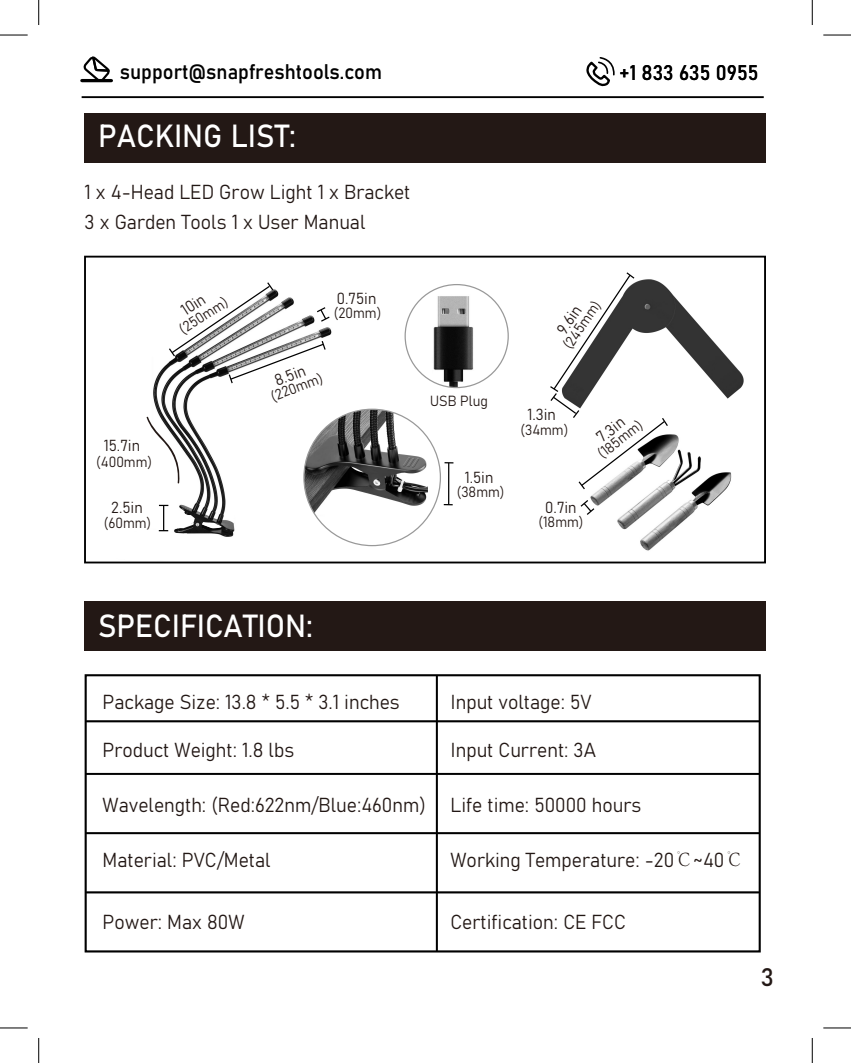
<style>
.page{position:relative;width:851px;height:1063px;background:#fff}
.page>*{position:absolute;margin:0;border:0;box-sizing:border-box;transform-origin:0 0}
.t1{font:31.5px "Bahnschrift";color:#fff;scale:.95 1}
.t2{font:25px "Bahnschrift";color:#231815}
.t3{font:20.75px "Bahnschrift";color:#000;scale:.95 1}
.t4{font:20px/30px "Bahnschrift";color:#231815;scale:.95 1}
.t5{font:15.75px "Bahnschrift";letter-spacing:-.01em;color:#231815;scale:.95 1}
.t6{font:14.5px "Bahnschrift";letter-spacing:-.01em;color:#231815;scale:.95 1}
.s1{font-family:"Adobe Song Std";font-weight:300}
</style>
<div class="page">
<div style="left:85px;top:113px;width:681px;height:49px;background:#231815"></div>
<div style="left:85px;top:601px;width:681px;height:50px;background:#231815"></div>
<svg style="left:0;top:34px;width:28px;height:1px"></svg>
<svg style="left:823px;top:34px;width:27px;height:1px"></svg>
<svg style="left:0;top:1027px;width:28px;height:1px"></svg>
<svg style="left:823px;top:1027px;width:27px;height:1px"></svg>
<svg style="left:0;top:35px;width:28px;height:1px"></svg>
<svg style="left:823px;top:35px;width:27px;height:1px"></svg>
<svg style="left:0;top:1028px;width:28px;height:1px"></svg>
<svg style="left:823px;top:1028px;width:27px;height:1px"></svg>
<svg style="left:38px;top:0;width:1px;height:25px"></svg>
<svg style="left:38px;top:1038px;width:1px;height:25px"></svg>
<svg style="left:811px;top:0;width:1px;height:25px"></svg>
<svg style="left:811px;top:1038px;width:1px;height:25px"></svg>
<hr style="left:435px;top:675px;width:3px;height:276px;background:#999">
<div style="left:85px;top:674px;width:675px;height:278px;border:2px solid #000"></div>
<hr style="left:86px;top:891px;width:673px;height:2px;background:#000">
<hr style="left:86px;top:832px;width:673px;height:2px;background:#000">
<hr style="left:86px;top:773px;width:673px;height:2px;background:#000">
<hr style="left:86px;top:720px;width:673px;height:2px;background:#000">
<hr style="left:436px;top:675px;width:2px;height:276px;background:#000">
<img style="left:116px;top:330px;width:219px;height:234px">
<img style="left:669px;top:290px;width:75px;height:109px">
<svg style="left:146px;top:416px;width:34px;height:68px"></svg>
<svg style="left:168px;top:282px;width:163px;height:103px"></svg>
<svg style="left:444px;top:462px;width:9px;height:2px"></svg>
<hr style="left:448px;top:463px;width:1px;height:42px;background:#000">
<img style="left:304px;top:409px;width:124px;height:122px">
<img style="left:590px;top:434px;width:142px;height:117px">
<img style="left:430px;top:296px;width:46px;height:92px">
<div style="left:84px;top:256px;width:681px;height:307px;border:2px solid #000"></div>
<svg style="left:580px;top:499px;width:15px;height:17px"></svg>
<svg style="left:550px;top:272px;width:119px;height:219px"></svg>
<svg style="left:81px;top:56px;width:30px;height:27px"></svg>
<hr style="left:82px;top:79px;width:29px;height:3px;background:#000">
<svg style="left:586px;top:57px;width:29px;height:30px"></svg>
<hr style="left:82px;top:96px;width:681px;height:2px;background:#000">
<svg style="left:106px;top:505px;width:89px;height:57px"></svg>
<svg style="left:202px;top:522px;width:19px;height:6px"></svg>
<p class="t3" style="left:120px;top:56px;width:277px">support@snapfreshtools.com</p>
<p class="t3" style="left:619px;top:57px;width:148px">+1 833 635 0955</p>
<h1 class="t1" style="left:98px;top:112px;width:210px">PACKING LIST:</h1>
<p class="t4" style="left:84px;top:176px;width:344px">1 x 4-Head LED Grow Light 1 x Bracket<br>3 x Garden Tools 1 x User Manual</p>
<p class="t5" style="left:104px;top:434px;width:40px">15.7in</p>
<p class="t6" style="left:96px;top:451px;width:60px">(400mm)</p>
<p class="t5" style="left:111px;top:495px;width:35px">2.5in</p>
<p class="t6" style="left:104px;top:512px;width:52px">(60mm)</p>
<p class="t6" style="left:174px;top:321px;width:59px;rotate:-33deg">(250mm)</p>
<p class="t5" style="left:337px;top:287px;width:43px">0.75in</p>
<p class="t5" style="left:176px;top:302px;width:28px;rotate:-33deg">10in</p>
<p class="t6" style="left:334px;top:302px;width:52px">(20mm)</p>
<p class="t5" style="left:271px;top:370px;width:35px;rotate:-21deg">8.5in</p>
<p class="t6" style="left:267px;top:387px;width:59px;rotate:-21deg">(220mm)</p>
<p class="t6" style="left:430px;top:390px;width:62px">USB Plug</p>
<p class="t5" style="left:464px;top:465px;width:32px">1.5in</p>
<p class="t6" style="left:456px;top:481px;width:52px">(38mm)</p>
<p class="t6" style="left:557px;top:342px;width:60px;rotate:-56deg">(245mm)</p>
<p class="t5" style="left:550px;top:326px;width:34px;rotate:-56deg">9.6in</p>
<p class="t5" style="left:527px;top:403px;width:32px">1.3in</p>
<p class="t6" style="left:520px;top:419px;width:52px">(34mm)</p>
<p class="t5" style="left:591px;top:430px;width:34px;rotate:-38deg">7.3in</p>
<p class="t6" style="left:592px;top:447px;width:57px;rotate:-38deg">(185mm)</p>
<p class="t5" style="left:545px;top:495px;width:35px">0.7in</p>
<p class="t6" style="left:538px;top:511px;width:49px">(18mm)</p>
<h1 class="t1" style="left:98px;top:602px;width:228px">SPECIFICATION:</h1>
<p class="t4" style="left:103px;top:686px;width:314px">Package Size: 13.8 * 5.5 * 3.1 inches</p>
<p class="t4" style="left:103px;top:734px;width:203px">Product Weight: 1.8 lbs</p>
<p class="t4" style="left:103px;top:788px;width:341px">Wavelength: (Red:622nm/Blue:460nm)</p>
<p class="t4" style="left:103px;top:844px;width:178px">Material: PVC/Metal</p>
<p class="t4" style="left:103px;top:905px;width:151px">Power: Max 80W</p>
<p class="t4" style="left:450px;top:686px;width:150px">Input voltage: 5V</p>
<p class="t4" style="left:450px;top:734px;width:154px">Input Current: 3A</p>
<p class="t4" style="left:450px;top:788px;width:202px">Life time: 50000 hours</p>
<p class="t4" style="left:450px;top:844px;width:310px">Working Temperature: -20<span class="s1">℃</span>~40<span class="s1">℃</span></p>
<p class="t4" style="left:450px;top:905px;width:186px">Certification: CE FCC</p>
<p class="t2" style="left:760px;top:958px;width:15px">3</p>
</div>
